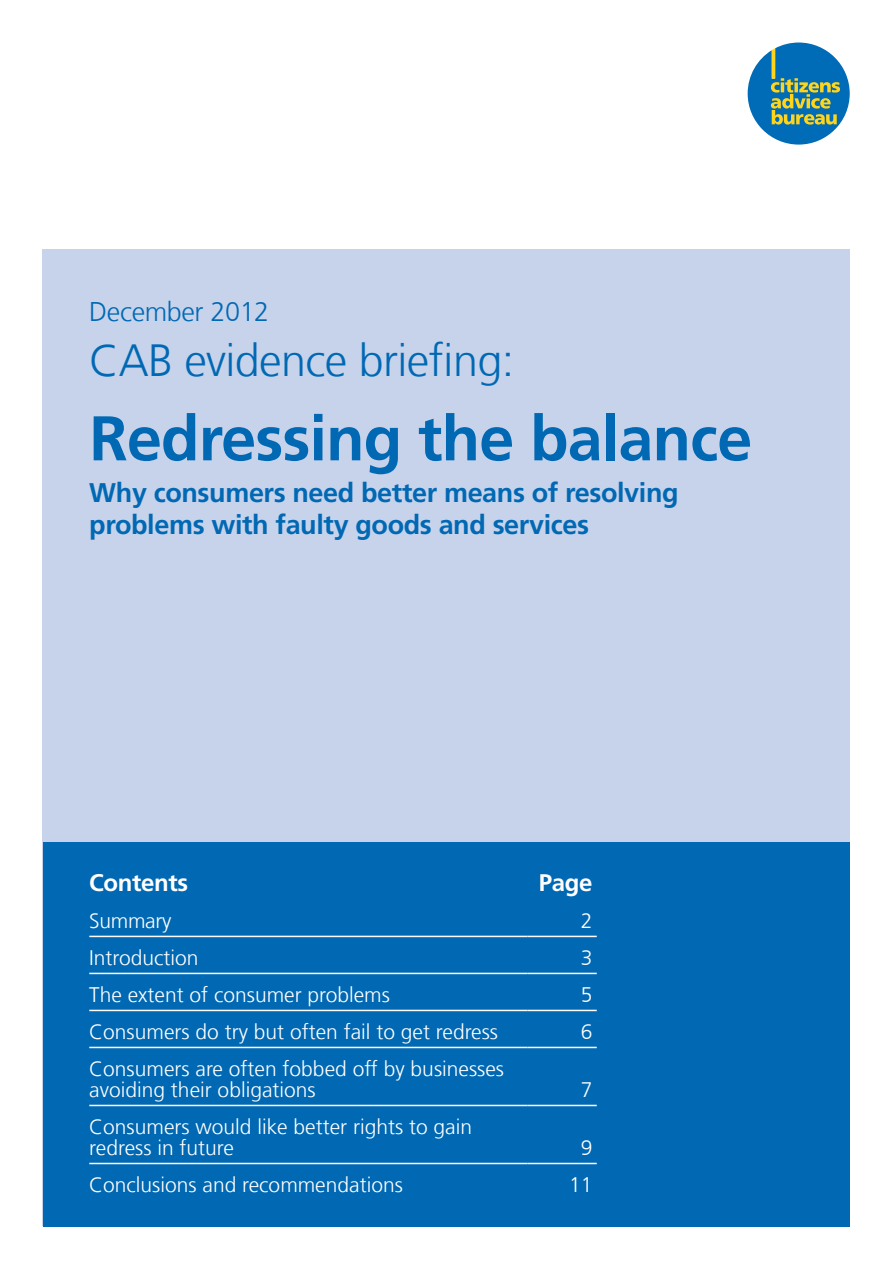
<style>
.page{position:relative;width:893px;height:1263px;background:#fff}
.page>*{position:absolute;margin:0;border:0;box-sizing:border-box;transform-origin:0 0}
.t1{font:700 63px "Frutiger LT Com";letter-spacing:-.015em;color:#0168b3}
.t2{font:300 45px "Frutiger LT Com";letter-spacing:-.015em;color:#0168b3}
.t3{font:700 27px/32.4px "Frutiger LT Com";letter-spacing:-.015em;color:#0168b3}
.t4{font:300 27px "Frutiger LT Com";letter-spacing:-.015em;color:#0168b3}
.t5{font:700 24px "Frutiger LT Com";letter-spacing:-.015em;color:#fff}
.t6{font:300 21px/21px "Frutiger LT Com";color:#fff}
</style>
<div class="page">
<div style="left:43px;top:249px;width:807px;height:977px;background:#c6d3eb"></div>
<div style="left:43px;top:842px;width:807px;height:384px;background:#0168b3"></div>
<hr style="left:89px;top:936px;width:438px;height:1px;background:#fff">
<hr style="left:527px;top:936px;width:70px;height:1px;background:#fff">
<hr style="left:89px;top:973px;width:438px;height:1px;background:#fff">
<hr style="left:527px;top:973px;width:70px;height:1px;background:#fff">
<hr style="left:89px;top:1010px;width:438px;height:1px;background:#fff">
<hr style="left:527px;top:1010px;width:70px;height:1px;background:#fff">
<hr style="left:89px;top:1047px;width:438px;height:1px;background:#fff">
<hr style="left:527px;top:1047px;width:70px;height:1px;background:#fff">
<hr style="left:89px;top:1105px;width:438px;height:1px;background:#fff">
<hr style="left:527px;top:1105px;width:70px;height:1px;background:#fff">
<hr style="left:89px;top:1163px;width:438px;height:1px;background:#fff">
<hr style="left:527px;top:1163px;width:70px;height:1px;background:#fff">
<svg style="left:748px;top:43px;width:102px;height:102px"></svg>
<p class="t4" style="left:89px;top:296px;width:182px">December 2012</p>
<p class="t2" style="left:89px;top:334px;width:427px">CAB evidence briefing:</p>
<p class="t1" style="left:89px;top:401px;width:664px">Redressing the balance</p>
<p class="t3" style="left:89px;top:476px;width:591px">Why consumers need better means of resolving problems with faulty goods and services</p>
<p class="t5" style="left:89px;top:868px;width:100px">Contents</p>
<p class="t5" style="left:539px;top:868px;width:55px">Page</p>
<p class="t6" style="left:89px;top:910px;width:84px">Summary</p>
<p class="t6" style="left:581px;top:910px;width:13px">2</p>
<p class="t6" style="left:89px;top:947px;width:111px">Introduction</p>
<p class="t6" style="left:581px;top:947px;width:13px">3</p>
<p class="t6" style="left:89px;top:984px;width:302px">The extent of consumer problems</p>
<p class="t6" style="left:581px;top:984px;width:13px">5</p>
<p class="t6" style="left:89px;top:1021px;width:410px">Consumers do try but often fail to get redress</p>
<p class="t6" style="left:581px;top:1021px;width:13px">6</p>
<p class="t6" style="left:89px;top:1058px;width:416px">Consumers are often fobbed off by businesses avoiding their obligations</p>
<p class="t6" style="left:581px;top:1079px;width:13px">7</p>
<p class="t6" style="left:89px;top:1116px;width:384px">Consumers would like better rights to gain redress in future</p>
<p class="t6" style="left:581px;top:1137px;width:13px">9</p>
<p class="t6" style="left:89px;top:1174px;width:315px">Conclusions and recommendations</p>
<p class="t6" style="left:569px;top:1174px;width:25px">11</p>
</div>
